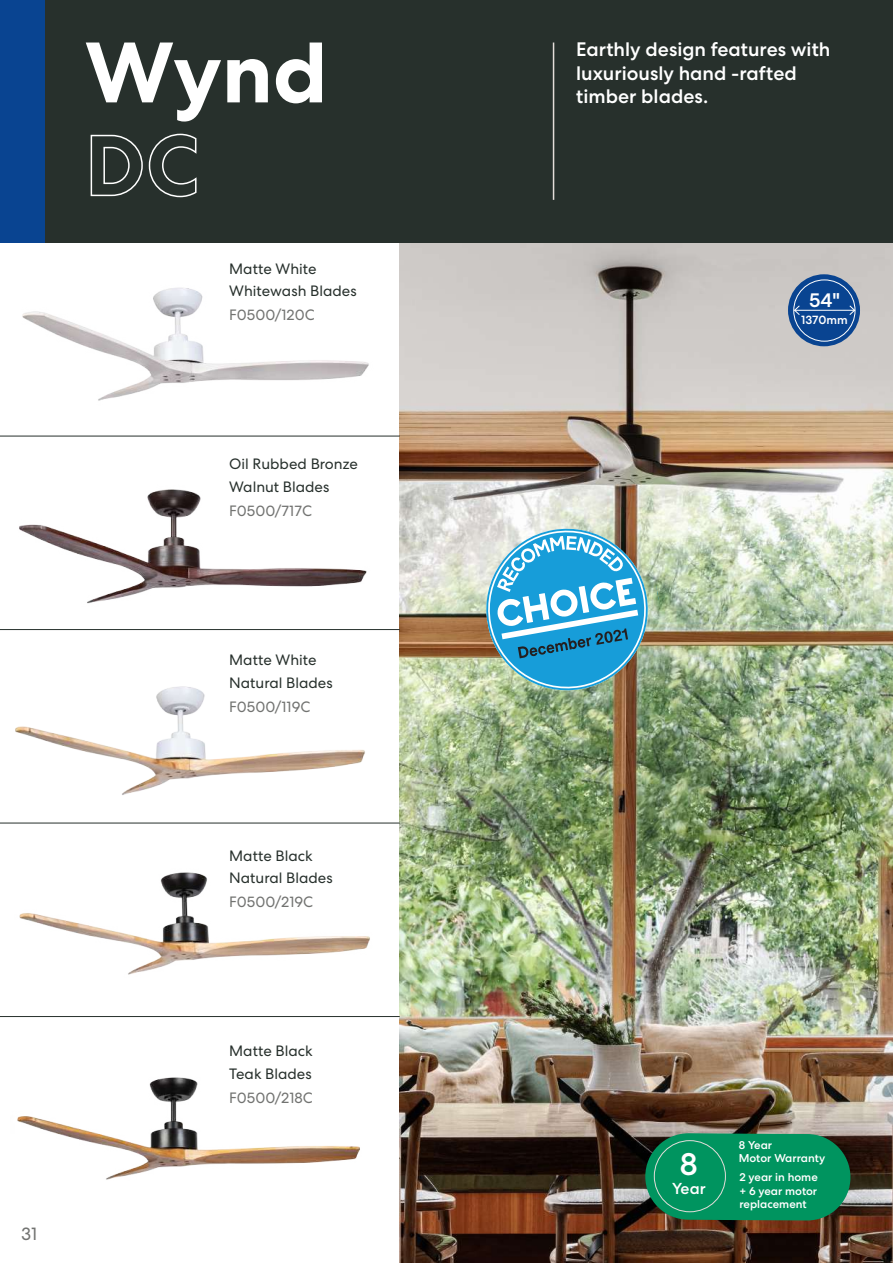
<style>
.page{position:relative;width:893px;height:1263px;background:#fff}
.page>*{position:absolute;margin:0;border:0;box-sizing:border-box;transform-origin:0 0}
.t1{font:700 85.5px/93px "Centra No 2";color:#fff}
.t2{font:500 31.65px "Centra No 2";color:#fff}
.t3{font:500 19.8px "Centra No 2";color:#fff}
.t4{font:500 19.5px/23.4px "Centra No 2";color:#fff}
.t5{font:18px "Centra No 2";color:#727371}
.t6{font:500 15.9px "Centra No 2";color:#fff}
.t7{font:15px/22.5px "Centra No 2";color:#27302c}
.t8{font:15px "Centra No 2";color:#727371}
.t9{font:500 12px "Centra No 2";color:#fff}
.t10{font:500 11.4px/13.6px "Centra No 2";color:#fff}
</style>
<div class="page">
<img style="left:400px;top:242px;width:493px;height:1021px">
<div style="left:0;top:0;width:893px;height:242px;background:#27302c"></div>
<div style="left:0;top:0;width:45px;height:242px;background:#094491"></div>
<hr style="left:553px;top:43px;width:1px;height:157px;background:#e3ddd9">
<div style="left:788px;top:274px;width:72px;height:72px;background:#094491;border-radius:50%"></div>
<div style="left:793px;top:280px;width:62px;height:61px;border:1px solid #fff;border-radius:50%"></div>
<hr style="left:795px;top:310px;width:59px;height:1px;background:#fff">
<svg style="left:794px;top:305px;width:6px;height:10px"></svg>
<svg style="left:849px;top:305px;width:6px;height:10px"></svg>
<hr style="left:0;top:436px;width:400px;height:1px;background:#27302c">
<hr style="left:0;top:629px;width:400px;height:1px;background:#27302c">
<hr style="left:0;top:823px;width:400px;height:1px;background:#27302c">
<hr style="left:0;top:1016px;width:400px;height:1px;background:#27302c">
<img style="left:22px;top:268px;width:381px;height:155px">
<img style="left:19px;top:489px;width:348px;height:115px">
<img style="left:11px;top:686px;width:364px;height:137px">
<img style="left:17px;top:1077px;width:343px;height:103px">
<img style="left:19px;top:872px;width:351px;height:103px">
<img style="left:480px;top:506px;width:194px;height:191px">
<svg style="left:645px;top:1133px;width:205px;height:87px;background:#0b895a"></svg>
<div style="left:654px;top:1140px;width:71px;height:72px;background:#00945f;border-radius:50%"></div>
<div style="left:654px;top:1140px;width:72px;height:72px;border:1px solid #e3ddd9;border-radius:50%"></div>
<h1 class="t1" style="left:85px;top:27px;width:244px">Wynd<br>DC</h1>
<h3 class="t4" style="left:576px;top:38px;width:256px">Earthly design features with luxuriously hand -rafted timber blades.</h3>
<p class="t7" style="left:229px;top:257px;width:129px">Matte White<br>Whitewash Blades</p>
<p class="t8" style="left:229px;top:306px;width:87px">F0500/120C</p>
<p class="t7" style="left:229px;top:453px;width:130px">Oil Rubbed Bronze<br>Walnut Blades</p>
<p class="t8" style="left:229px;top:502px;width:84px">F0500/717C</p>
<p class="t7" style="left:229px;top:648px;width:105px">Matte White<br>Natural Blades</p>
<p class="t8" style="left:229px;top:698px;width:83px">F0500/119C</p>
<h3 class="t3" style="left:809px;top:288px;width:32px">54"</h3>
<p class="t9" style="left:801px;top:313px;width:48px">1370mm</p>
<p class="t5" style="left:21px;top:1223px;width:18px">31</p>
<p class="t7" style="left:229px;top:844px;width:105px">Matte Black<br>Natural Blades</p>
<p class="t8" style="left:229px;top:893px;width:85px">F0500/219C</p>
<p class="t7" style="left:229px;top:1040px;width:85px">Matte Black<br>Teak Blades</p>
<p class="t8" style="left:229px;top:1089px;width:85px">F0500/218C</p>
<h2 class="t2" style="left:680px;top:1145px;width:19px">8</h2>
<p class="t6" style="left:672px;top:1179px;width:35px">Year</p>
<p class="t10" style="left:739px;top:1138px;width:88px">8 Year<br>Motor Warranty</p>
<p class="t10" style="left:739px;top:1170px;width:80px;text-align:justify">2 year in home + 6 year motor replacement</p>
</div>
